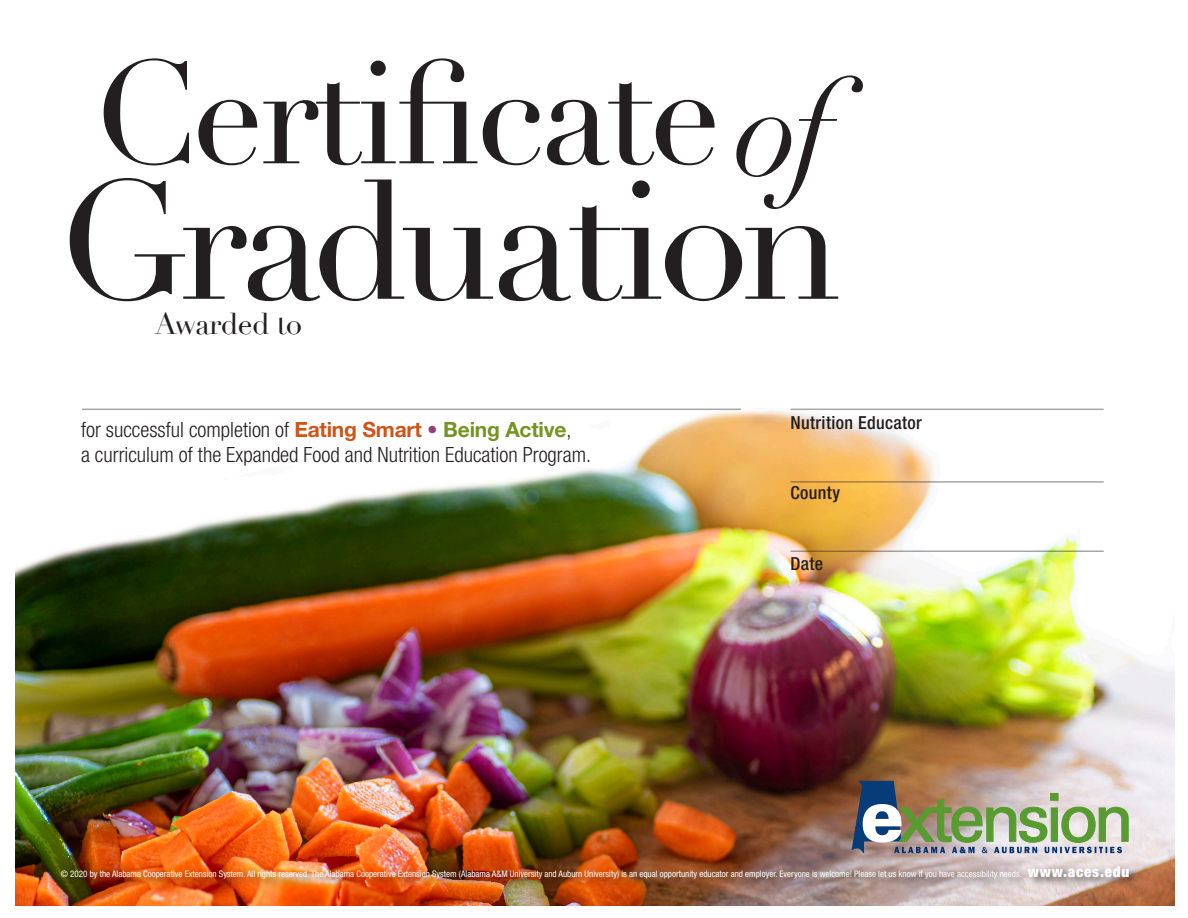
<style>
.page{position:relative;width:1188px;height:918px;background:#fff}
.page>*{position:absolute;margin:0;border:0;box-sizing:border-box;transform-origin:0 0}
.t1{font:165.45px "Didot";letter-spacing:-.05em;color:#231f20}
.t2{font:143.7px "Didot";letter-spacing:-.03em;color:#231f20}
.t3{font:29.55px "Didot";letter-spacing:-.02em;color:#231f20}
.t4{font:300 condensed 21px/25.2px "Helvetica Neue LT Std";color:#231f20}
.t5{font:500 condensed 18px "Helvetica Neue LT Std";letter-spacing:.02em;color:#231f20}
.t6{font:condensed 9px "Helvetica Neue LT Std";color:#fff}
.s1{font-weight:700;font-stretch:normal;color:#d15316}
.s2{font-weight:700;font-stretch:normal;color:#943f78}
.s3{font-weight:700;font-stretch:normal;color:#739421}
.s4{font-weight:900;font-size:15.15px}
</style>
<div class="page">
<img style="left:15px;top:409px;width:1159px;height:497px">
<svg style="left:852px;top:781px;width:277px;height:72px;background:#a1a894"></svg>
<div style="left:58px;top:863px;width:1083px;height:27px;background:#231f20;opacity:.75"></div>
<hr style="left:82px;top:409px;width:659px;height:1px;background:#231f20">
<hr style="left:791px;top:409px;width:313px;height:1px;background:#231f20">
<hr style="left:791px;top:481px;width:313px;height:2px;background:#231f20">
<hr style="left:791px;top:550px;width:313px;height:2px;background:#231f20">
<h2 class="t2" style="left:93px;top:27px;width:744px">Certificate<sub>of</sub></h2>
<h1 class="t1" style="left:57px;top:142px;width:787px">Graduation</h1>
<h3 class="t3" style="left:155px;top:306px;width:149px">Awarded to</h3>
<h3 class="t4" style="left:81px;top:417px;width:512px">for successful completion of <span class="s1">Eating Smart</span> <span class="s2">•</span> <span class="s3">Being Active</span>,<br>a curriculum of the Expanded Food and Nutrition Education Program.</h3>
<h3 class="t5" style="left:791px;top:412px;width:133px">Nutrition Educator</h3>
<h3 class="t5" style="left:791px;top:482px;width:51px">County</h3>
<h3 class="t5" style="left:791px;top:553px;width:34px">Date</h3>
<p class="t6" style="left:61px;top:869px;width:1070px">© 2020 by the Alabama Cooperative Extension System. All rights reserved. The Alabama Cooperative Extension System (Alabama A&amp;M University and Auburn University) is an equal opportunity educator and employer. Everyone is welcome! Please let us know if you have accessibility needs. <span class="s4">www.aces.edu</span></p>
</div>
